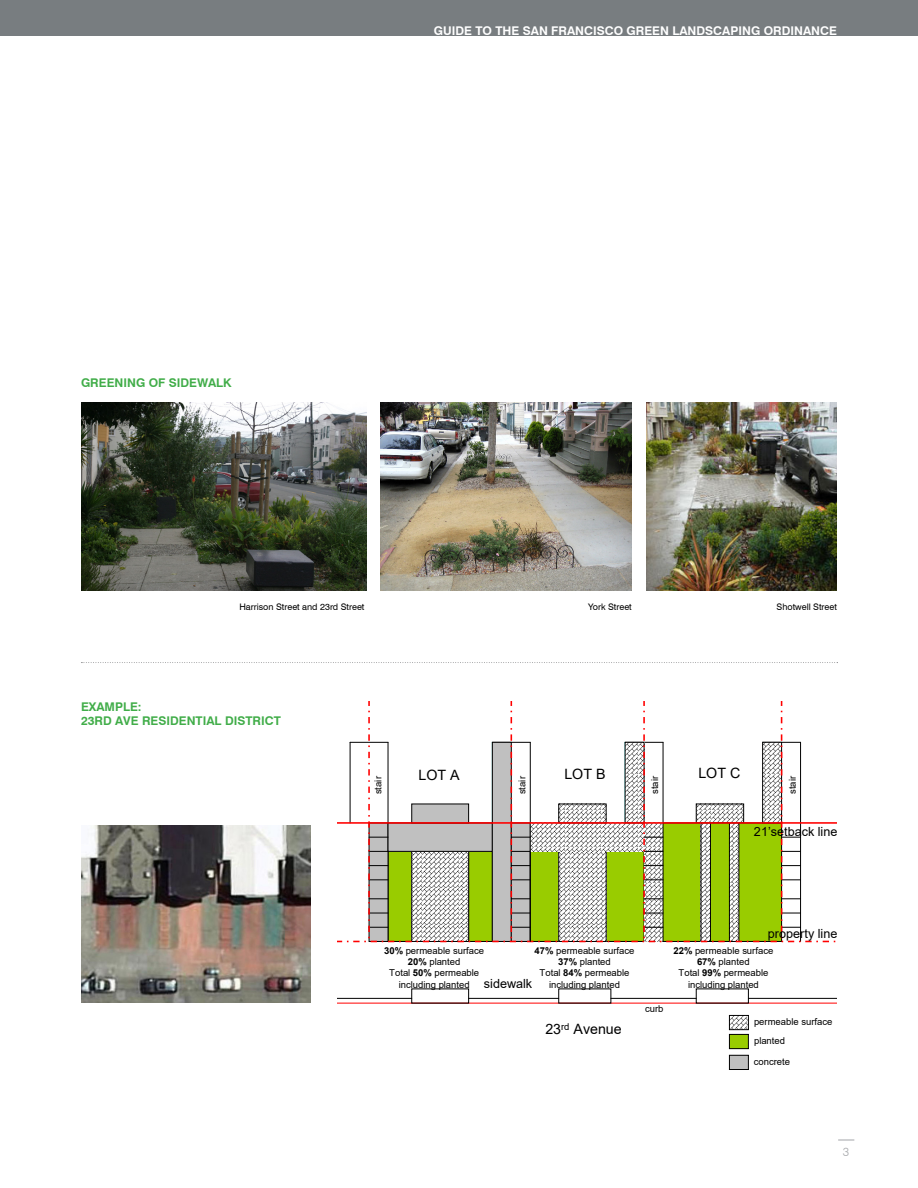
<style>
.page{position:relative;width:918px;height:1188px;background:#fff}
.page>*{position:absolute;margin:0;border:0;box-sizing:border-box;transform-origin:0 0}
.t1{font:14.25px "Arial";letter-spacing:-.005em;color:#000}
.t2{font:12.6px "Arial";color:#000}
.t3{font:700 12px/13.5px "Swiss 721 BT";color:#41ad49}
.t4{font:700 12px "Swiss 721 BT";color:#fff}
.t5{font:300 12px "Swiss 721 BT";color:#a7a9ac}
.t6{font:9.45px/11.4px "Arial";color:#000;text-align:center}
.t7{font:9px "Swiss 721 BT";color:#000}
.s1{font-weight:700}
</style>
<div class="page">
<div style="left:0;top:0;width:918px;height:36px;background:#787d80"></div>
<svg style="left:838px;top:1139px;width:16px;height:2px"></svg>
<svg style="left:338px;top:942px;width:499px;height:128px"></svg>
<hr style="left:338px;top:998px;width:74px;height:1px;background:#000">
<hr style="left:338px;top:1003px;width:499px;height:1px;background:#f00">
<svg style="left:338px;top:702px;width:499px;height:240px"></svg>
<hr style="left:469px;top:998px;width:90px;height:1px;background:#000">
<hr style="left:611px;top:998px;width:85px;height:1px;background:#000">
<hr style="left:748px;top:998px;width:89px;height:1px;background:#000">
<div style="left:729px;top:1034px;width:19px;height:15px;background:#9c0"></div>
<div style="left:729px;top:1034px;width:20px;height:15px;border:1px solid #000"></div>
<svg style="left:731px;top:1017px;width:16px;height:11px"></svg>
<div style="left:729px;top:1015px;width:20px;height:15px;border:1px solid #000"></div>
<div style="left:729px;top:1055px;width:19px;height:15px;background:#c0c0c0"></div>
<div style="left:729px;top:1055px;width:20px;height:15px;border:1px solid #000"></div>
<img style="left:81px;top:402px;width:285px;height:189px">
<img style="left:380px;top:402px;width:251px;height:189px">
<img style="left:646px;top:402px;width:191px;height:189px">
<img style="left:81px;top:825px;width:229px;height:177px">
<svg style="left:81px;top:662px;width:757px;height:1px"></svg>
<p class="t4" style="left:434px;top:24px;width:405px">GUIDE TO THE SAN FRANCISCO GREEN LANDSCAPING ORDINANCE</p>
<p class="t3" style="left:81px;top:376px;width:152px">GREENING OF SIDEWALK</p>
<p class="t7" style="left:239px;top:601px;width:127px">Harrison Street and 23rd Street</p>
<p class="t7" style="left:588px;top:601px;width:45px">York Street</p>
<p class="t7" style="left:777px;top:601px;width:62px">Shotwell Street</p>
<p class="t3" style="left:81px;top:700px;width:201px">EXAMPLE:<br>23RD AVE RESIDENTIAL DISTRICT</p>
<h1 class="t1" style="left:419px;top:765px;width:43px">LOT A</h1>
<h1 class="t1" style="left:564px;top:764px;width:43px">LOT B</h1>
<h1 class="t1" style="left:698px;top:763px;width:43px">LOT C</h1>
<p class="t6" style="left:372px;top:794px;width:20px;rotate:-90deg">stair</p>
<p class="t6" style="left:516px;top:794px;width:20px;rotate:-90deg">stair</p>
<p class="t6" style="left:649px;top:794px;width:20px;rotate:-90deg">stair</p>
<p class="t6" style="left:787px;top:794px;width:20px;rotate:-90deg">stair</p>
<h2 class="t2" style="left:754px;top:823px;width:85px">21’setback line</h2>
<h2 class="t2" style="left:768px;top:925px;width:71px">property line</h2>
<p class="t6" style="left:384px;top:945px;width:101px"><span class="s1">30%</span> permeable surface<br><span class="s1">20%</span> planted<br>Total <span class="s1">50%</span> permeable including planted</p>
<p class="t6" style="left:535px;top:945px;width:101px"><span class="s1">47%</span> permeable surface<br><span class="s1">37%</span> planted<br>Total <span class="s1">84%</span> permeable including planted</p>
<p class="t6" style="left:673px;top:945px;width:101px"><span class="s1">22%</span> permeable surface<br><span class="s1">67%</span> planted<br>Total <span class="s1">99%</span> permeable including planted</p>
<p class="t6" style="left:645px;top:1003px;width:20px">curb</p>
<p class="t6" style="left:754px;top:1012px;width:80px;line-height:18.9px;text-align:left">permeable surface planted</p>
<h2 class="t2" style="left:484px;top:975px;width:50px">sidewalk</h2>
<h1 class="t1" style="left:545px;top:1019px;width:78px">23<sup>rd</sup> Avenue</h1>
<p class="t6" style="left:754px;top:1055px;width:38px">concrete</p>
<p class="t5" style="left:843px;top:1145px;width:8px">3</p>
</div>
